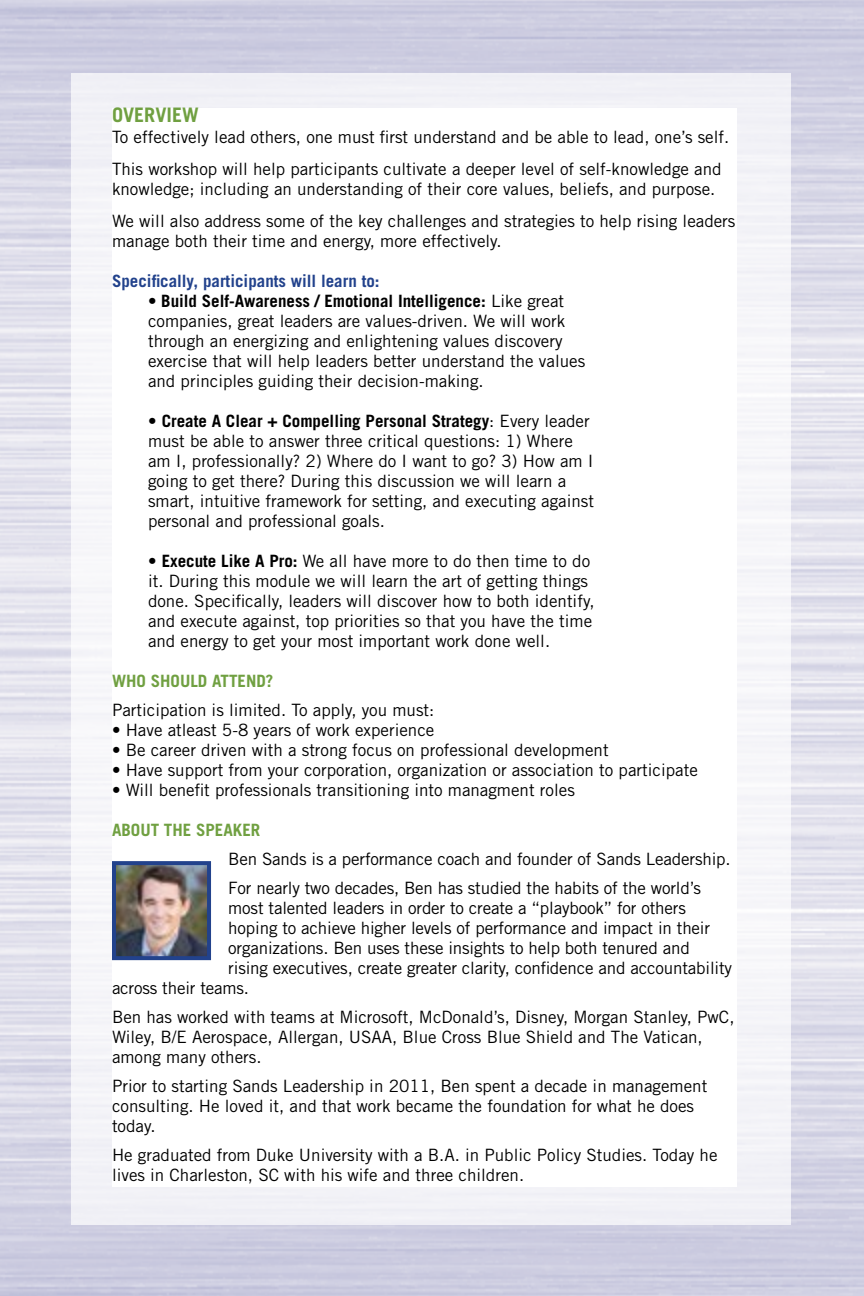
<style>
.page{position:relative;width:864px;height:1296px;background:#fff}
.page>*{position:absolute;margin:0;border:0;box-sizing:border-box;transform-origin:0 0}
.t1{font:700 20px "Trade Gothic LT Std";color:#70a041}
.t2{font:17px/20px "Trade Gothic LT Std";color:#000}
.t3{font:700 17px "Trade Gothic LT Std";color:#22428c}
.t4{font:700 17px "Trade Gothic LT Std";color:#70a041}
.s1{font-weight:700}
.s2{color:#fff}
</style>
<div class="page">
<div style="left:71px;top:73px;width:720px;height:1152px;background:#f4f3f8"></div>
<div style="left:112px;top:108px;width:625px;height:1078px;background:#fff"></div>
<img style="left:117px;top:866px;width:89px;height:89px">
<div style="left:112px;top:861px;width:99px;height:99px;border:4px solid #22428c"></div>
<p class="t1" style="left:112px;top:103px;width:88px">OVERVIEW</p>
<p class="t2" style="left:112px;top:121px;width:619px;line-height:32px">To effectively lead others, one must first understand and be able to lead, one’s self.<br>This workshop will help participants cultivate a deeper level of self-knowledge and</p>
<p class="t2" style="left:112px;top:173px;width:625px;line-height:32px">knowledge; including an understanding of their core values, beliefs, and purpose.<br>We will also address some of the key challenges and strategies to help rising leaders</p>
<p class="t2" style="left:112px;top:231px;width:391px">manage both their time and energy, more effectively.</p>
<p class="t3" style="left:112px;top:271px;width:269px">Specifically, participants will learn to:</p>
<p class="t2" style="left:148px;top:291px;width:439px">• <span class="s1">Build Self-Awareness / Emotional Intelligence:</span> Like great companies, great leaders are values-driven. We will work through an energizing and enlightening values discovery exercise that will help leaders better understand the values and principles guiding their decision-making.</p>
<p class="t2" style="left:148px;top:411px;width:448px">• <span class="s1">Create A Clear + Compelling Personal Strategy</span>: Every leader must be able to answer three critical questions: 1) Where am I, professionally? 2) Where do I want to go? 3) How am I going to get there? During this discussion we will learn a smart, intuitive framework for setting, and executing against personal and professional goals.</p>
<p class="t2" style="left:148px;top:551px;width:448px">• <span class="s1">Execute Like A Pro:</span> We all have more to do then time to do it. During this module we will learn the art of getting things done. Specifically, leaders will discover how to both identify, and execute against, top priorities so that you have the time and energy to get your most important work done well.</p>
<p class="t4" style="left:112px;top:671px;width:163px">WHO SHOULD ATTEND?</p>
<p class="t2" style="left:112px;top:700px;width:324px">Participation is limited. To apply, you must:</p>
<p class="t2" style="left:112px;top:720px;width:324px">• Have atleast 5-8 years of work experience</p>
<p class="t2" style="left:112px;top:740px;width:584px">• Be career driven with a strong focus on professional development<span class="s2">an resource</span></p>
<p class="t2" style="left:112px;top:760px;width:587px">• Have support from your corporation, organization or association to participate</p>
<p class="t2" style="left:112px;top:780px;width:464px">• Will benefit professionals transitioning into managment roles</p>
<p class="t4" style="left:112px;top:820px;width:150px">ABOUT THE SPEAKER</p>
<p class="t2" style="left:228px;top:844px;width:504px;line-height:29px">Ben Sands is a performance coach and founder of Sands Leadership.<br>For nearly two decades, Ben has studied the habits of the world’s</p>
<p class="t2" style="left:228px;top:898px;width:459px">most talented leaders in order to create a “playbook” for others</p>
<p class="t2" style="left:228px;top:918px;width:483px">hoping to achieve higher levels of performance and impact in their</p>
<p class="t2" style="left:228px;top:938px;width:463px">organizations. Ben uses these insights to help both tenured and</p>
<p class="t2" style="left:228px;top:958px;width:505px">rising executives, create greater clarity, confidence and accountability</p>
<p class="t2" style="left:112px;top:978px;width:139px">across their teams.</p>
<p class="t2" style="left:112px;top:1007px;width:624px">Ben has worked with teams at Microsoft, McDonald’s, Disney, Morgan Stanley, PwC,<br>Wiley, B/E Aerospace, Allergan, USAA, Blue Cross Blue Shield and The Vatican, among many others.</p>
<p class="t2" style="left:112px;top:1076px;width:597px">Prior to starting Sands Leadership in 2011, Ben spent a decade in management consulting. He loved it, and that work became the foundation for what he does today.</p>
<p class="t2" style="left:112px;top:1145px;width:607px">He graduated from Duke University with a B.A. in Public Policy Studies. Today he lives in Charleston, SC with his wife and three children.</p>
</div>
